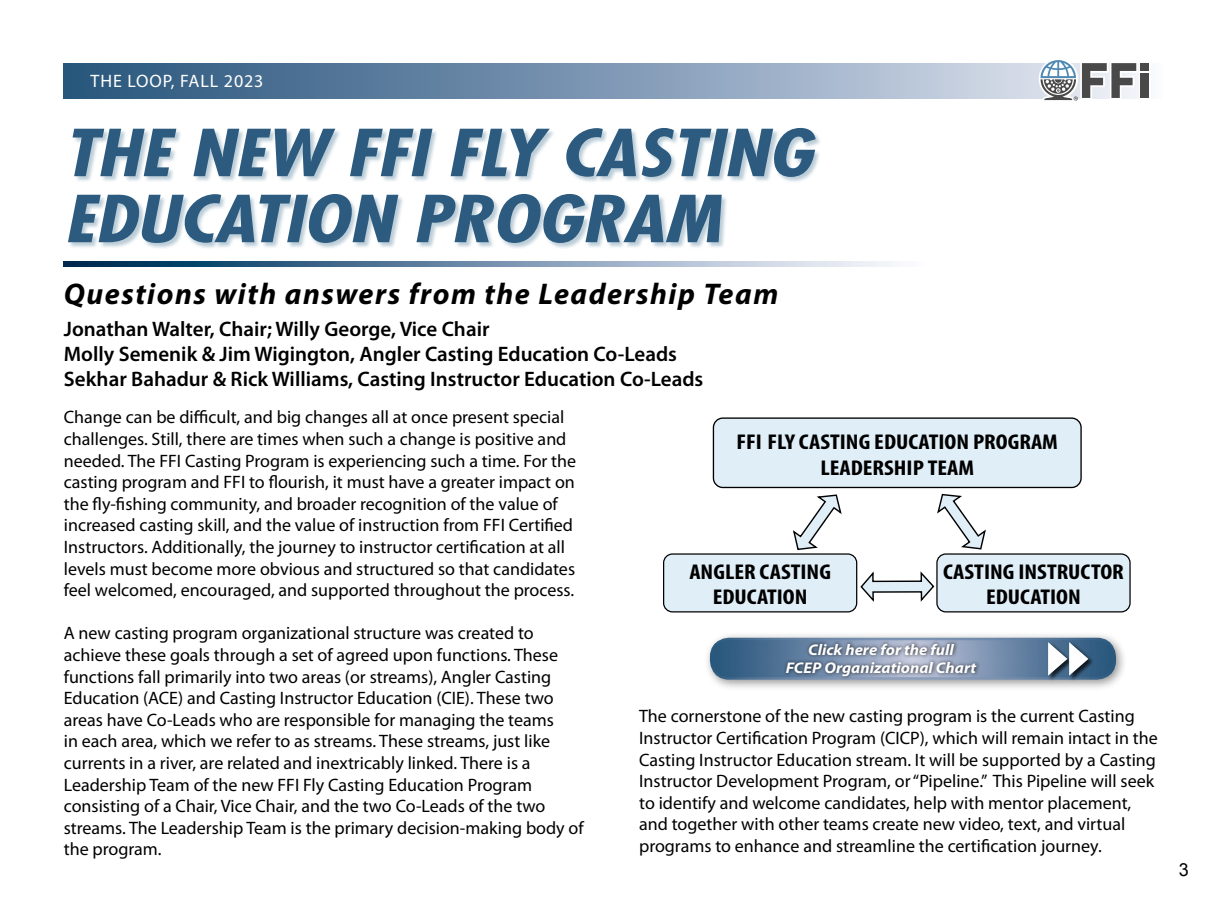
<style>
.page{position:relative;width:1225px;height:918px;background:#fff}
.page>*{position:absolute;margin:0;border:0;box-sizing:border-box;transform-origin:0 0}
.t1{font:italic 700 condensed 63px/66px "Futura Std";color:#2d5b7f;scale:1.24 1}
.t2{font:italic 700 30px "Myriad Pro";letter-spacing:.05em;color:#000}
.t3{font:700 condensed 21.45px/25.8px "Myriad Pro";color:#000;text-align:center;scale:1.15 1}
.t4{font:600 21px/25.2px "Myriad Pro";color:#000}
.t5{font:18px/21.6px "Myriad Pro";color:#000}
.t6{font:18px "Myriad Pro";letter-spacing:.05em;color:#fff}
.t7{font:18px "Arial";color:#000}
.t8{font:italic 700 15.45px/18px "Myriad Pro";color:#fff;text-align:center;scale:1.06 1}
</style>
<div class="page">
<svg style="left:64px;top:64px;width:973px;height:34px;background:#7893af"></svg>
<div style="left:68px;top:128px;width:754px;height:121px;background:#5d87a1;opacity:.42"></div>
<div style="left:1140px;top:63px;width:9px;height:8px;background:#4a494a"></div>
<div style="left:1140px;top:74px;width:9px;height:24px;background:#4a494a"></div>
<svg style="left:1037px;top:60px;width:102px;height:41px"></svg>
<svg style="left:64px;top:262px;width:830px;height:5px;background:#708ea9"></svg>
<div style="left:713px;top:418px;width:368px;height:69px;background:#e0eef7;border-radius:9px"></div>
<div style="left:713px;top:417px;width:368px;height:71px;border:1px solid #000;border-radius:9px"></div>
<div style="left:663px;top:554px;width:193px;height:58px;background:#e0eef7;border-radius:9px"></div>
<div style="left:663px;top:553px;width:194px;height:60px;border:1px solid #000;border-radius:9px"></div>
<div style="left:937px;top:554px;width:193px;height:58px;background:#e0eef7;border-radius:9px"></div>
<div style="left:936px;top:553px;width:194px;height:60px;border:1px solid #000;border-radius:9px"></div>
<svg style="left:793px;top:494px;width:49px;height:57px"></svg>
<svg style="left:937px;top:493px;width:49px;height:57px"></svg>
<svg style="left:860px;top:571px;width:75px;height:31px"></svg>
<div style="left:703px;top:632px;width:425px;height:60px;background:#000;opacity:.42"></div>
<div style="left:710px;top:638px;width:406px;height:42px;border:2px solid #fff;border-radius:18px"></div>
<div style="left:782px;top:640px;width:199px;height:40px;background:#000;opacity:.75"></div>
<div style="left:1047px;top:641px;width:48px;height:41px;background:#000;opacity:.75"></div>
<svg style="left:711px;top:639px;width:403px;height:39px;background:#6a819c"></svg>
<p class="t6" style="left:91px;top:70px;width:174px">THE LOOP, FALL 2023</p>
<h1 class="t1" style="left:64px;top:121px;width:605px">THE NEW FFI FLY CASTING<br>EDUCATION PROGRAM</h1>
<h2 class="t2" style="left:64px;top:274px;width:716px">Questions with answers from the Leadership Team</h2>
<p class="t4" style="left:64px;top:315px;width:641px">Jonathan Walter, Chair; Willy George, Vice Chair<br>Molly Semenik &amp; Jim Wigington, Angler Casting Education Co-Leads<br>Sekhar Bahadur &amp; Rick Williams, Casting Instructor Education Co-Leads</p>
<p class="t5" style="left:64px;top:406px;width:514px">Change can be difficult, and big changes all at once present special challenges. Still, there are times when such a change is positive and needed. The FFI Casting Program is experiencing such a time. For the casting program and FFI to flourish, it must have a greater impact on the fly-fishing community, and broader recognition of the value of increased casting skill, and the value of instruction from FFI Certified Instructors. Additionally, the journey to instructor certification at all levels must become more obvious and structured so that candidates feel welcomed, encouraged, and supported throughout the process.</p>
<p class="t5" style="left:64px;top:622px;width:521px">A new casting program organizational structure was created to achieve these goals through a set of agreed upon functions. These functions fall primarily into two areas (or streams), Angler Casting Education (ACE) and Casting Instructor Education (CIE). These two areas have Co-Leads who are responsible for managing the teams<br>in each area, which we refer to as streams. These streams, just like currents in a river, are related and inextricably linked. There is a Leadership Team of the new FFI Fly Casting Education Program consisting of a Chair, Vice Chair, and the two Co-Leads of the two streams. The Leadership Team is the primary decision-making body of the program.</p>
<p class="t3" style="left:736px;top:429px;width:281px">FFI FLY CASTING EDUCATION PROGRAM<br>LEADERSHIP TEAM</p>
<p class="t3" style="left:689px;top:558px;width:125px">ANGLER CASTING<br>EDUCATION</p>
<p class="t3" style="left:943px;top:558px;width:159px">CASTING INSTRUCTOR<br>EDUCATION</p>
<p class="t8" style="left:785px;top:640px;width:181px">Click here for the full<br>FCEP Organizational Chart</p>
<p class="t5" style="left:639px;top:705px;width:520px">The cornerstone of the new casting program is the current Casting Instructor Certification Program (CICP), which will remain intact in the Casting Instructor Education stream. It will be supported by a Casting Instructor Development Program, or “Pipeline.” This Pipeline will seek to identify and welcome candidates, help with mentor placement, and together with other teams create new video, text, and virtual programs to enhance and streamline the certification journey.</p>
<p class="t7" style="left:1178px;top:858px;width:12px">3</p>
</div>
